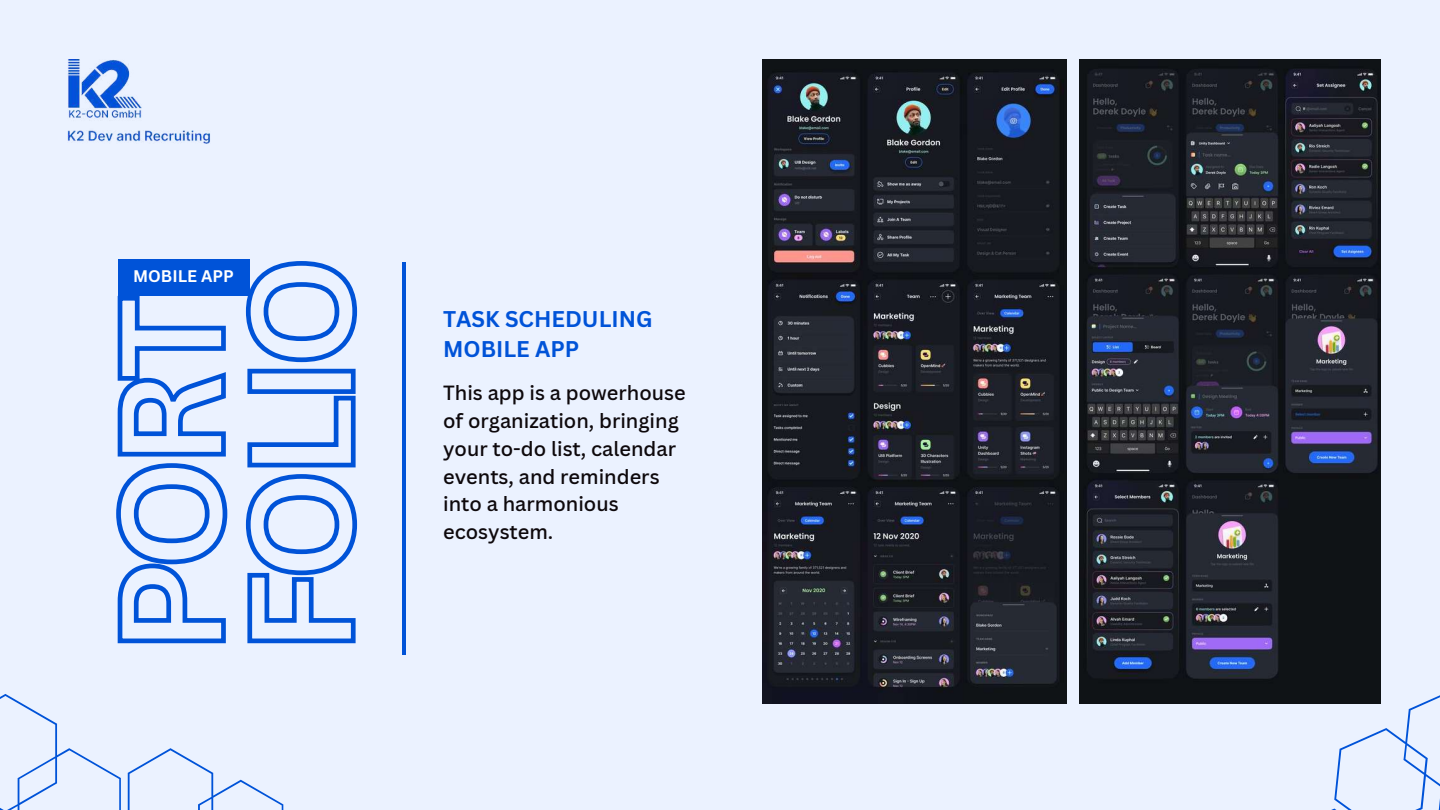
<style>
.page{position:relative;width:1440px;height:810px;background:#ebf2ff}
.page>*{position:absolute;margin:0;border:0;box-sizing:border-box;transform-origin:0 0}
.t1{font:700 22.1px/30.7px "Canva Sans";color:#0053d8}
.t2{font:500 20px/27.8px "Canva Sans";color:#0e090c}
.t3{font:700 16.4px "Canva Sans";color:#fff}
</style>
<div class="page">
<hr style="left:402px;top:262px;width:4px;height:392px;background:#0053d8">
<img style="left:762px;top:60px;width:304px;height:643px">
<img style="left:1079px;top:60px;width:302px;height:643px">
<img style="left:67px;top:60px;width:143px;height:84px">
<svg style="left:0;top:694px;width:284px;height:116px"></svg>
<svg style="left:116px;top:296px;width:112px;height:348px"></svg>
<svg style="left:245px;top:259px;width:113px;height:385px"></svg>
<div style="left:118px;top:259px;width:131px;height:37px;background:#0053d8"></div>
<svg style="left:1177px;top:628px;width:263px;height:182px"></svg>
<p class="t3" style="left:133px;top:265px;width:102px">MOBILE APP</p>
<p class="t1" style="left:443px;top:303px;width:211px">TASK SCHEDULING<br>MOBILE APP</p>
<p class="t2" style="left:443px;top:379px;width:244px">This app is a powerhouse of organization, bringing your to-do list, calendar events, and reminders into a harmonious ecosystem.</p>
</div>
